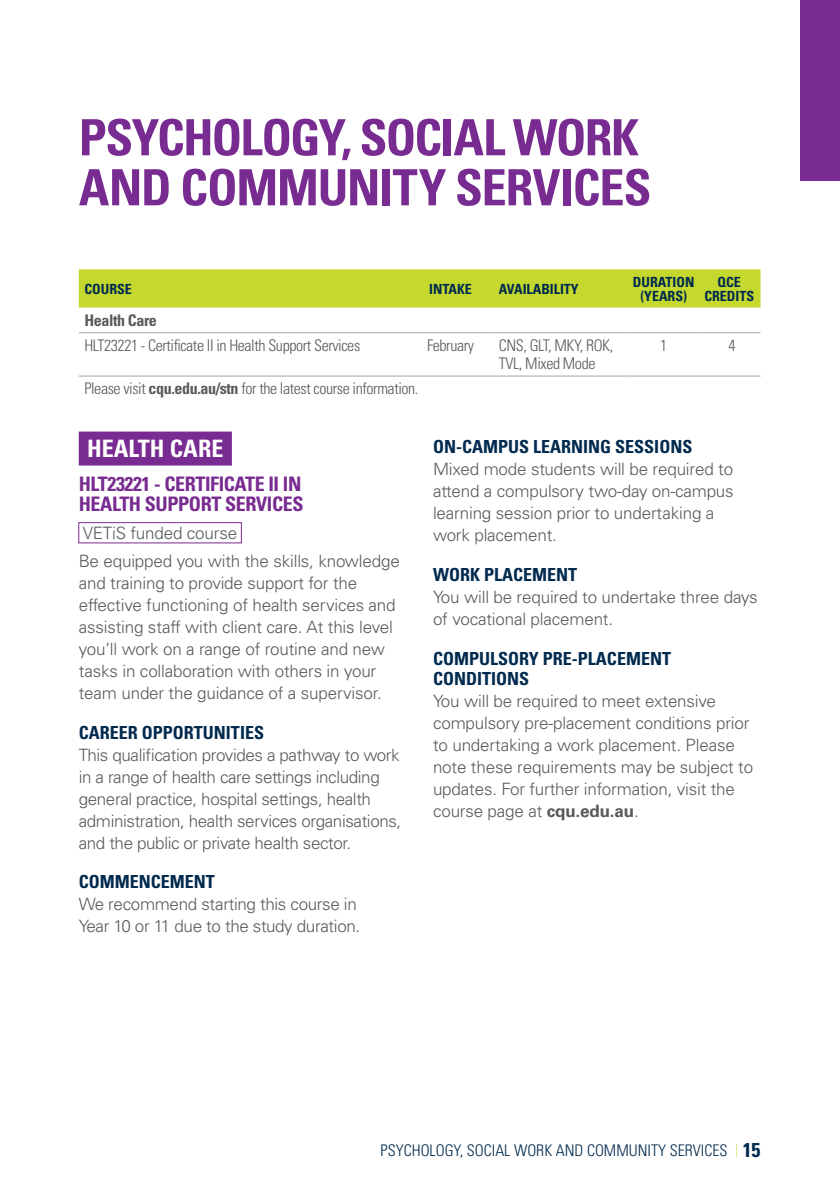
<style>
.page{position:relative;width:840px;height:1191px;background:#fff}
.page>*{position:absolute;margin:0;border:0;box-sizing:border-box;transform-origin:0 0}
.t1{font:700 condensed 50px/50px "Univers LT Std";letter-spacing:-.025em;color:#782b90}
.t2{font:700 condensed 24px "Univers LT Std";color:#fff}
.t3{font:700 condensed 20px/20px "Univers LT Std";letter-spacing:-.02em;color:#782b90}
.t4{font:700 condensed 18px/20px "Univers LT Std";color:#002a4e}
.t5{font:300 17px/22px "Univers LT Std";letter-spacing:-.01em;color:#58595b}
.t6{font:300 condensed 16px/18px "Univers LT Std";letter-spacing:-.025em;color:#58595b}
.t7{font:300 condensed 16px "Univers LT Std";color:#002a4e}
.t8{font:700 condensed 16px "Univers LT Std";letter-spacing:-.025em;color:#58595b}
.t9{font:700 condensed 14px/14px "Univers LT Std";color:#002a4e;text-align:center}
.s1{font-weight:700}
.s2{font-weight:100;font-stretch:ultra-condensed;font-size:18px;color:#c4d82e}
.s3{font-weight:700;font-size:20px}
</style>
<div class="page">
<div style="left:79px;top:269px;width:681px;height:38px;background:#c4d82e"></div>
<hr style="left:79px;top:332px;width:329px;height:1px;background:#98a9a5">
<hr style="left:408px;top:332px;width:85px;height:1px;background:#98a9a5">
<hr style="left:493px;top:332px;width:136px;height:1px;background:#98a9a5">
<hr style="left:629px;top:332px;width:68px;height:1px;background:#98a9a5">
<hr style="left:697px;top:332px;width:63px;height:1px;background:#98a9a5">
<hr style="left:79px;top:376px;width:329px;height:1px;background:#98a9a5">
<hr style="left:408px;top:376px;width:85px;height:1px;background:#98a9a5">
<hr style="left:493px;top:376px;width:136px;height:1px;background:#98a9a5">
<hr style="left:629px;top:376px;width:68px;height:1px;background:#98a9a5">
<hr style="left:697px;top:376px;width:63px;height:1px;background:#98a9a5">
<div style="left:79px;top:431px;width:153px;height:34px;background:#782b90"></div>
<div style="left:78px;top:522px;width:163px;height:21px;border:1px solid #782b90"></div>
<div style="left:799px;top:0;width:40px;height:180px;background:#782b90"></div>
<h1 class="t1" style="left:79px;top:112px;width:574px">PSYCHOLOGY, SOCIAL WORK<br>AND COMMUNITY SERVICES</h1>
<p class="t9" style="left:84px;top:281px;width:49px">COURSE</p>
<p class="t9" style="left:429px;top:281px;width:44px">INTAKE</p>
<p class="t9" style="left:498px;top:281px;width:81px">AVAILABILITY</p>
<p class="t9" style="left:632px;top:274px;width:63px">DURATION (YEARS)</p>
<p class="t9" style="left:704px;top:274px;width:51px">QCE<br>CREDITS</p>
<p class="t8" style="left:84px;top:310px;width:74px">Health Care</p>
<p class="t6" style="left:84px;top:336px;width:277px">HLT23221 ‑ Certificate II in Health Support Services</p>
<p class="t6" style="left:427px;top:336px;width:48px">February</p>
<p class="t6" style="left:498px;top:336px;width:116px">CNS, GLT, MKY, ROK,<br>TVL, Mixed Mode</p>
<p class="t6" style="left:659px;top:336px;width:9px">1</p>
<p class="t6" style="left:728px;top:336px;width:9px">4</p>
<p class="t6" style="left:84px;top:380px;width:335px">Please visit <span class="s1">cqu.edu.au/stn</span> for the latest course information.</p>
<h2 class="t2" style="left:87px;top:434px;width:137px">HEALTH CARE</h2>
<p class="t3" style="left:79px;top:474px;width:226px">HLT23221 ‑ CERTIFICATE II IN<br>HEALTH SUPPORT SERVICES</p>
<p class="t5" style="left:79px;top:519px;width:322px;line-height:27.6px">VETiS funded course<br>Be equipped you with the skills, knowledge</p>
<p class="t5" style="left:79px;top:571px;width:318px">and training to provide support for the effective functioning of health services and assisting staff with client care. At this level you’ll work on a range of routine and new tasks in collaboration with others in your team under the guidance of a supervisor.</p>
<p class="t4" style="left:79px;top:722px;width:187px">CAREER OPPORTUNITIES</p>
<p class="t5" style="left:79px;top:743px;width:324px">This qualification provides a pathway to work in a range of health care settings including general practice, hospital settings, health administration, health services organisations, and the public or private health sector.</p>
<p class="t4" style="left:79px;top:872px;width:138px">COMMENCEMENT</p>
<p class="t5" style="left:79px;top:893px;width:283px">We recommend starting this course in<br>Year 10 or 11 due to the study duration.</p>
<p class="t4" style="left:433px;top:436px;width:261px">ON‑CAMPUS LEARNING SESSIONS</p>
<p class="t5" style="left:433px;top:458px;width:302px">Mixed mode students will be required to attend a compulsory two‑day on‑campus learning session prior to undertaking a work placement.</p>
<p class="t4" style="left:433px;top:564px;width:146px">WORK PLACEMENT</p>
<p class="t5" style="left:433px;top:585px;width:326px">You will be required to undertake three days of vocational placement.</p>
<p class="t4" style="left:433px;top:648px;width:239px">COMPULSORY PRE‑PLACEMENT<br>CONDITIONS</p>
<p class="t5" style="left:433px;top:689px;width:321px">You will be required to meet extensive compulsory pre‑placement conditions prior to undertaking a work placement. Please note these requirements may be subject to updates. For further information, visit the course page at <span class="s1">cqu.edu.au</span>.</p>
<p class="t7" style="left:380px;top:1141px;width:381px">PSYCHOLOGY, SOCIAL WORK AND COMMUNITY SERVICES <span class="s2">|</span> <span class="s3">15</span></p>
</div>
